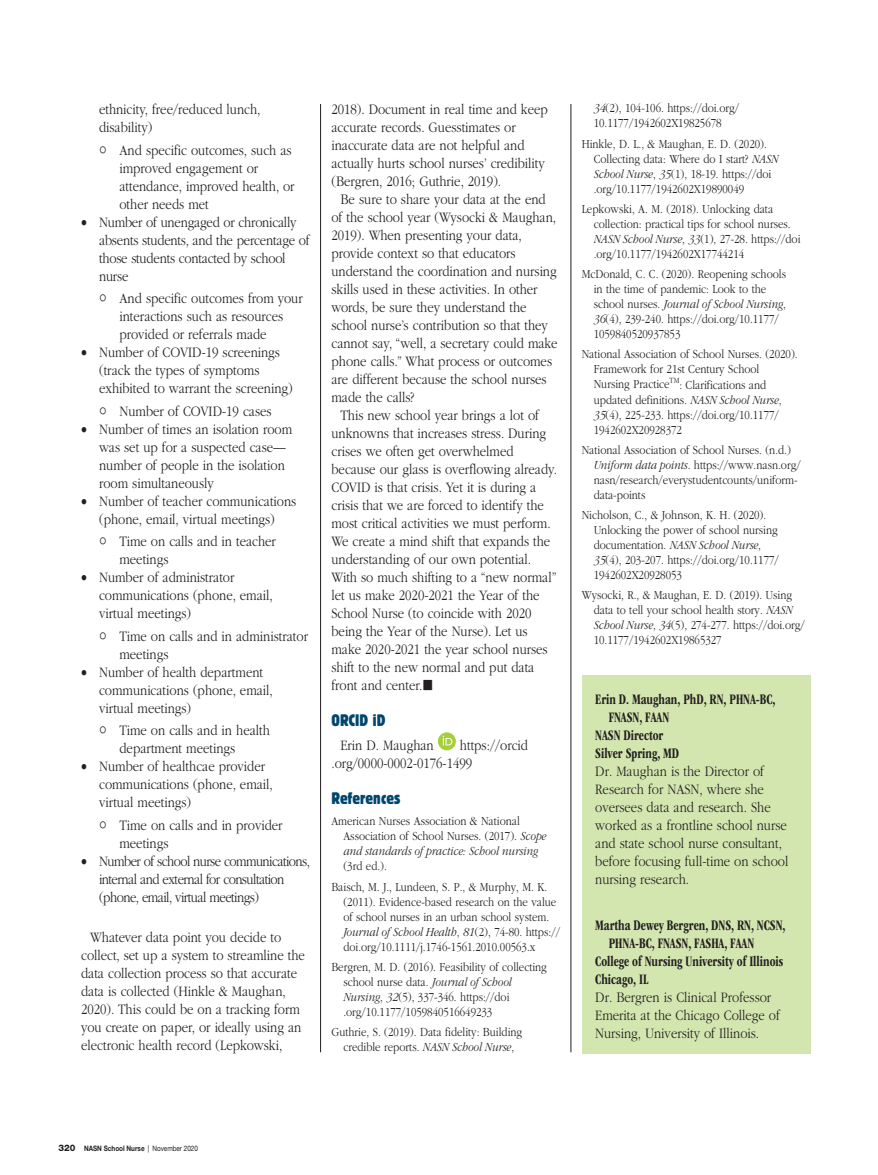
<style>
.page{position:relative;width:878px;height:1175px;background:#fff}
.page>*{position:absolute;margin:0;border:0;box-sizing:border-box;transform-origin:0 0}
.t1{font:condensed 16.5px "Block BE";letter-spacing:.01em;color:#01466d}
.t2{font:300 15px/18px "ITC Garamond Std";color:#231f20;scale:.85 1}
.t3{font:700 condensed 15px "ITC Garamond Std";color:#231f20;scale:.85 1}
.t4{font:300 15px/18px "ITC Garamond Std";letter-spacing:-.04em;color:#231f20;scale:.85 1}
.t5{font:300 12.75px/15px "ITC Garamond Std";color:#231f20;scale:.85 1}
.t6{font:700 7.5px "Helvetica Neue LT Std";color:#231f20;scale:.85 1}
.s1{font-family:"Cambria Math";font-weight:400}
.s2{font-style:italic}
.s3{font-weight:800;font-size:9px}
.s4{font-weight:400}
</style>
<div class="page">
<div style="left:581px;top:675px;width:229px;height:378px;background:#d4e6b0"></div>
<hr style="left:570px;top:104px;width:1px;height:948px;background:#231f20">
<hr style="left:320px;top:104px;width:1px;height:948px;background:#231f20">
<svg style="left:438px;top:732px;width:18px;height:18px"></svg>
<svg style="left:442px;top:735px;width:10px;height:10px"></svg>
<p class="t2" style="left:99px;top:101px;width:191px">ethnicity, free/reduced lunch, disability)</p>
<p class="t2" style="left:119px;top:141px;width:207px;text-indent:-20px"><span class="s1">○</span> And specific outcomes, such as improved engagement or attendance, improved health, or other needs met</p>
<p class="t2" style="left:99px;top:213px;width:249px;text-indent:-18px">• Number of unengaged or chronically absents students, and the percentage of those students contacted by school nurse</p>
<p class="t2" style="left:119px;top:290px;width:217px;text-indent:-20px"><span class="s1">○</span> And specific outcomes from your interactions such as resources provided or referrals made</p>
<p class="t2" style="left:99px;top:344px;width:229px;text-indent:-18px">• Number of COVID-19 screenings (track the types of symptoms exhibited to warrant the screening)</p>
<p class="t2" style="left:99px;top:402px;width:204px"><span class="s1">○</span> Number of COVID-19 cases</p>
<p class="t2" style="left:99px;top:420px;width:229px;text-indent:-18px">• Number of times an isolation room was set up for a suspected case— number of people in the isolation room simultaneously</p>
<p class="t2" style="left:81px;top:492px;width:255px;text-align:center">• Number of teacher communications (phone, email, virtual meetings)</p>
<p class="t2" style="left:119px;top:533px;width:186px;text-indent:-20px"><span class="s1">○</span> Time on calls and in teacher meetings</p>
<p class="t2" style="left:99px;top:569px;width:206px;text-indent:-18px">• Number of administrator communications (phone, email, virtual meetings)</p>
<p class="t2" style="left:119px;top:627px;width:223px;text-indent:-20px"><span class="s1">○</span> Time on calls and in administrator meetings</p>
<p class="t2" style="left:99px;top:663px;width:206px;text-indent:-18px">• Number of health department communications (phone, email, virtual meetings)</p>
<p class="t2" style="left:119px;top:722px;width:178px;text-indent:-20px"><span class="s1">○</span> Time on calls and in health department meetings</p>
<p class="t2" style="left:99px;top:758px;width:206px;text-indent:-18px">• Number of healthcae provider communications (phone, email, virtual meetings)</p>
<p class="t2" style="left:119px;top:816px;width:193px;text-indent:-20px"><span class="s1">○</span> Time on calls and in provider meetings</p>
<p class="t4" style="left:99px;top:852px;width:250px;text-indent:-18px">• Number of school nurse communications, internal and external for consultation (phone, email, virtual meetings)</p>
<p class="t2" style="left:81px;top:929px;width:265px;text-indent:9px">Whatever data point you decide to collect, set up a system to streamline the data collection process so that accurate data is collected (Hinkle &amp; Maughan, 2020). This could be on a tracking form you create on paper, or ideally using an electronic health record (Lepkowski,</p>
<p class="t2" style="left:331px;top:101px;width:256px">2018). Document in real time and keep accurate records. Guesstimates or inaccurate data are not helpful and actually hurts school nurses’ credibility (Bergren, 2016; Guthrie, 2019).</p>
<p class="t2" style="left:331px;top:191px;width:267px;text-indent:9px">Be sure to share your data at the end of the school year (Wysocki &amp; Maughan, 2019). When presenting your data, provide context so that educators understand the coordination and nursing skills used in these activities. In other words, be sure they understand the school nurse’s contribution so that they cannot say, “well, a secretary could make phone calls.” What process or outcomes are different because the school nurses made the calls?</p>
<p class="t2" style="left:331px;top:407px;width:267px;text-indent:9px">This new school year brings a lot of unknowns that increases stress. During crises we often get overwhelmed because our glass is overflowing already.<br>COVID is that crisis. Yet it is during a crisis that we are forced to identify the most critical activities we must perform.<br>We create a mind shift that expands the understanding of our own potential.<br>With so much shifting to a “new normal” let us make 2020-2021 the Year of the School Nurse (to coincide with 2020 being the Year of the Nurse). Let us make 2020-2021 the year school nurses shift to the new normal and put data front and center.<span class="s1">■</span></p>
<p class="t1" style="left:331px;top:711px;width:56px">ORCID iD</p>
<p class="t2" style="left:340px;top:737px;width:111px">Erin D. Maughan</p>
<p class="t2" style="left:331px;top:737px;width:233px;text-indent:128px">https://orcid .org/0000-0002-0176-1499</p>
<p class="t1" style="left:331px;top:789px;width:70px">References</p>
<p class="t5" style="left:343px;top:814px;width:240px;text-indent:-12px">American Nurses Association &amp; National<br>Association of School Nurses. (2017). <span class="s2">Scope and standards of practice: School nursing</span></p>
<p class="t5" style="left:331px;top:856px;width:255px;line-height:20.2px;text-indent:12px">(3rd ed.).<br>Baisch, M. J., Lundeen, S. P., &amp; Murphy, M. K.</p>
<p class="t5" style="left:343px;top:894px;width:256px">(2011). Evidence-based research on the value of school nurses in an urban school system.<br><span class="s2">Journal of School Health</span>, <span class="s2">81</span>(2), 74-80. https:// doi.org/10.1111/j.1746-1561.2010.00563.x</p>
<p class="t5" style="left:343px;top:959px;width:241px;text-indent:-12px">Bergren, M. D. (2016). Feasibility of collecting school nurse data. <span class="s2">Journal of School Nursing</span>, <span class="s2">32</span>(5), 337-346. https://doi .org/10.1177/1059840516649233</p>
<p class="t5" style="left:331px;top:1024px;width:226px;text-align:center">Guthrie, S. (2019). Data fidelity: Building credible reports. <span class="s2">NASN School Nurse</span>,</p>
<p class="t5" style="left:593px;top:101px;width:173px"><span class="s2">34</span>(2), 104-106. https://doi.org/<br>10.1177/1942602X19825678</p>
<p class="t5" style="left:593px;top:136px;width:218px;text-indent:-12px">Hinkle, D. L., &amp; Maughan, E. D. (2020).<br>Collecting data: Where do I start? <span class="s2">NASN School Nurse</span>, <span class="s2">35</span>(1), 18-19. https://doi .org/10.1177/1942602X19890049</p>
<p class="t5" style="left:593px;top:202px;width:245px;text-indent:-12px">Lepkowski, A. M. (2018). Unlocking data collection: practical tips for school nurses.<br><span class="s2">NASN School Nurse</span>, <span class="s2">33</span>(1), 27-28. https://doi .org/10.1177/1942602X17744214</p>
<p class="t5" style="left:593px;top:267px;width:228px;text-indent:-12px">McDonald, C. C. (2020). Reopening schools in the time of pandemic: Look to the school nurses. <span class="s2">Journal of School Nursing</span>, <span class="s2">36</span>(4), 239-240. https://doi.org/10.1177/ 1059840520937853</p>
<p class="t5" style="left:593px;top:347px;width:241px;text-indent:-12px">National Association of School Nurses. (2020).<br>Framework for 21st Century School Nursing Practice<sup>TM</sup>: Clarifications and updated definitions. <span class="s2">NASN School Nurse</span>, <span class="s2">35</span>(4), 225-233. https://doi.org/10.1177/ 1942602X20928372</p>
<p class="t5" style="left:593px;top:442px;width:245px;text-indent:-12px">National Association of School Nurses. (n.d.)<br><span class="s2">Uniform data points</span>. https://www.nasn.org/ nasn/research/everystudentcounts/uniform&shy;data-points</p>
<p class="t5" style="left:593px;top:508px;width:219px;text-indent:-12px">Nicholson, C., &amp; Johnson, K. H. (2020).<br>Unlocking the power of school nursing documentation. <span class="s2">NASN School Nurse</span>, <span class="s2">35</span>(4), 203-207. https://doi.org/10.1177/ 1942602X20928053</p>
<p class="t5" style="left:593px;top:588px;width:250px;text-indent:-12px">Wysocki, R., &amp; Maughan, E. D. (2019). Using data to tell your school health story. <span class="s2">NASN School Nurse</span>, <span class="s2">34</span>(5), 274-277. https://doi.org/ 10.1177/1942602X19865327</p>
<p class="t3" style="left:595px;top:690px;width:213px">Erin D. Maughan, PhD, RN, PHNA-BC,</p>
<p class="t3" style="left:608px;top:708px;width:73px">FNASN, FAAN</p>
<p class="t3" style="left:595px;top:726px;width:82px">NASN Director</p>
<p class="t3" style="left:595px;top:744px;width:100px">Silver Spring, MD</p>
<p class="t2" style="left:595px;top:762px;width:229px">Dr. Maughan is the Director of<br>Research for NASN, where she oversees data and research. She worked as a frontline school nurse and state school nurse consultant, before focusing full-time on school nursing research.</p>
<p class="t3" style="left:595px;top:917px;width:225px">Martha Dewey Bergren, DNS, RN, NCSN,</p>
<p class="t3" style="left:608px;top:935px;width:173px">PHNA-BC, FNASN, FASHA, FAAN</p>
<p class="t3" style="left:595px;top:953px;width:223px">College of Nursing University of Illinois</p>
<p class="t3" style="left:595px;top:971px;width:64px">Chicago, IL</p>
<p class="t2" style="left:595px;top:988px;width:219px">Dr. Bergren is Clinical Professor<br>Emerita at the Chicago College of<br>Nursing, University of Illinois.</p>
<p class="t6" style="left:58px;top:1143px;width:166px"><span class="s3">320</span> NASN School Nurse <span class="s4">| November 2020</span></p>
</div>
